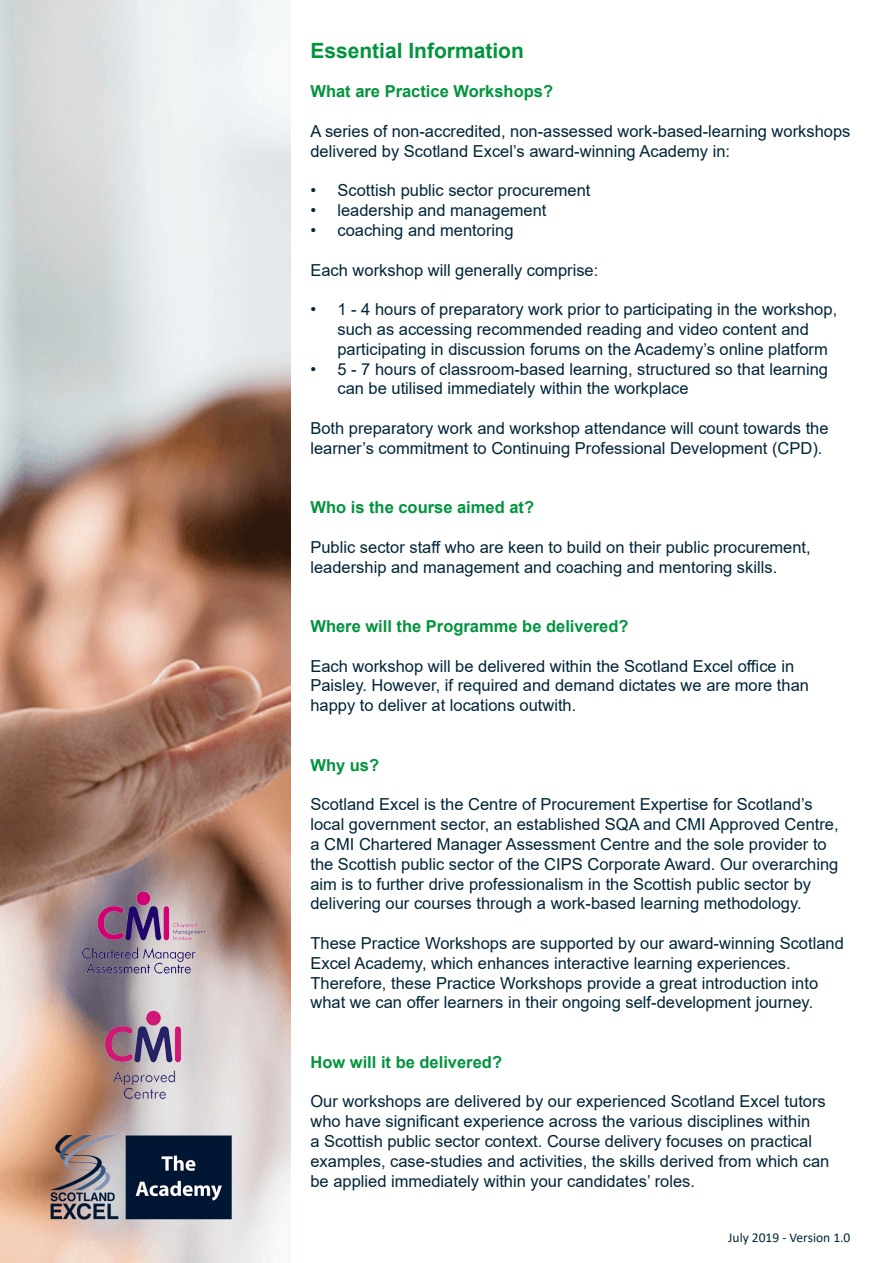
<style>
.page{position:relative;width:893px;height:1263px;background:#fff}
.page>*{position:absolute;margin:0;border:0;box-sizing:border-box;transform-origin:0 0}
.L_D_Text_11pt{font:700 21px "Arial";color:#00943d}
.L_D_Text_11pt-2{font:16.5px/19.8px "Arial";color:#002539}
.L_D_Text_11pt-3{font:700 16.5px "Arial";color:#00943d}
.L_D_Text_11pt-4{font:13.5px "Calibri";color:#002539}
</style>
<div class="page">
<img style="left:0;top:0;width:290px;height:1263px">
<img style="left:50px;top:1134px;width:183px;height:86px">
<img style="left:102px;top:1010px;width:83px;height:90px">
<img style="left:79px;top:889px;width:128px;height:87px">
<p class="L_D_Text_11pt" style="left:310px;top:36px;width:215px">Essential Information</p>
<p class="L_D_Text_11pt-3" style="left:310px;top:80px;width:244px">What are Practice Workshops?</p>
<p class="L_D_Text_11pt-2" style="left:310px;top:121px;width:541px">A series of non-accredited, non-assessed work-based-learning workshops delivered by Scotland Excel’s award-winning Academy in:</p>
<p class="L_D_Text_11pt-2" style="left:310px;top:181px;width:282px">• Scottish public sector procurement</p>
<p class="L_D_Text_11pt-2" style="left:310px;top:200px;width:238px">• leadership and management</p>
<p class="L_D_Text_11pt-2" style="left:310px;top:220px;width:205px">• coaching and mentoring</p>
<p class="L_D_Text_11pt-2" style="left:310px;top:260px;width:289px">Each workshop will generally comprise:</p>
<p class="L_D_Text_11pt-2" style="left:337px;top:299px;width:501px;text-indent:-27px">• 1 - 4 hours of preparatory work prior to participating in the workshop, such as accessing recommended reading and video content and participating in discussion forums on the Academy’s online platform</p>
<p class="L_D_Text_11pt-2" style="left:337px;top:359px;width:492px;text-indent:-27px">• 5 - 7 hours of classroom-based learning, structured so that learning can be utilised immediately within the workplace</p>
<p class="L_D_Text_11pt-2" style="left:310px;top:418px;width:520px">Both preparatory work and workshop attendance will count towards the learner’s commitment to Continuing Professional Development (CPD).</p>
<p class="L_D_Text_11pt-3" style="left:310px;top:496px;width:225px">Who is the course aimed at?</p>
<p class="L_D_Text_11pt-2" style="left:310px;top:537px;width:502px">Public sector staff who are keen to build on their public procurement, leadership and management and coaching and mentoring skills.</p>
<p class="L_D_Text_11pt-3" style="left:310px;top:615px;width:320px">Where will the Programme be delivered?</p>
<p class="L_D_Text_11pt-2" style="left:310px;top:656px;width:500px">Each workshop will be delivered within the Scotland Excel office in<br>Paisley. However, if required and demand dictates we are more than happy to deliver at locations outwith.</p>
<p class="L_D_Text_11pt-3" style="left:310px;top:753px;width:70px">Why us?</p>
<p class="L_D_Text_11pt-2" style="left:310px;top:794px;width:530px">Scotland Excel is the Centre of Procurement Expertise for Scotland’s local government sector, an established SQA and CMI Approved Centre, a CMI Chartered Manager Assessment Centre and the sole provider to the Scottish public sector of the CIPS Corporate Award. Our overarching aim is to further drive professionalism in the Scottish public sector by delivering our courses through a work-based learning methodology.</p>
<p class="L_D_Text_11pt-2" style="left:310px;top:933px;width:535px">These Practice Workshops are supported by our award-winning Scotland Excel Academy, which enhances interactive learning experiences.<br>Therefore, these Practice Workshops provide a great introduction into what we can offer learners in their ongoing self-development journey.</p>
<p class="L_D_Text_11pt-3" style="left:310px;top:1050px;width:193px">How will it be delivered?</p>
<p class="L_D_Text_11pt-2" style="left:310px;top:1091px;width:521px">Our workshops are delivered by our experienced Scotland Excel tutors who have significant experience across the various disciplines within<br>a Scottish public sector context. Course delivery focuses on practical examples, case-studies and activities, the skills derived from which can be applied immediately within your candidates’ roles.</p>
<p class="L_D_Text_11pt-4" style="left:728px;top:1228px;width:124px">July 2019 - Version 1.0</p>
</div>
